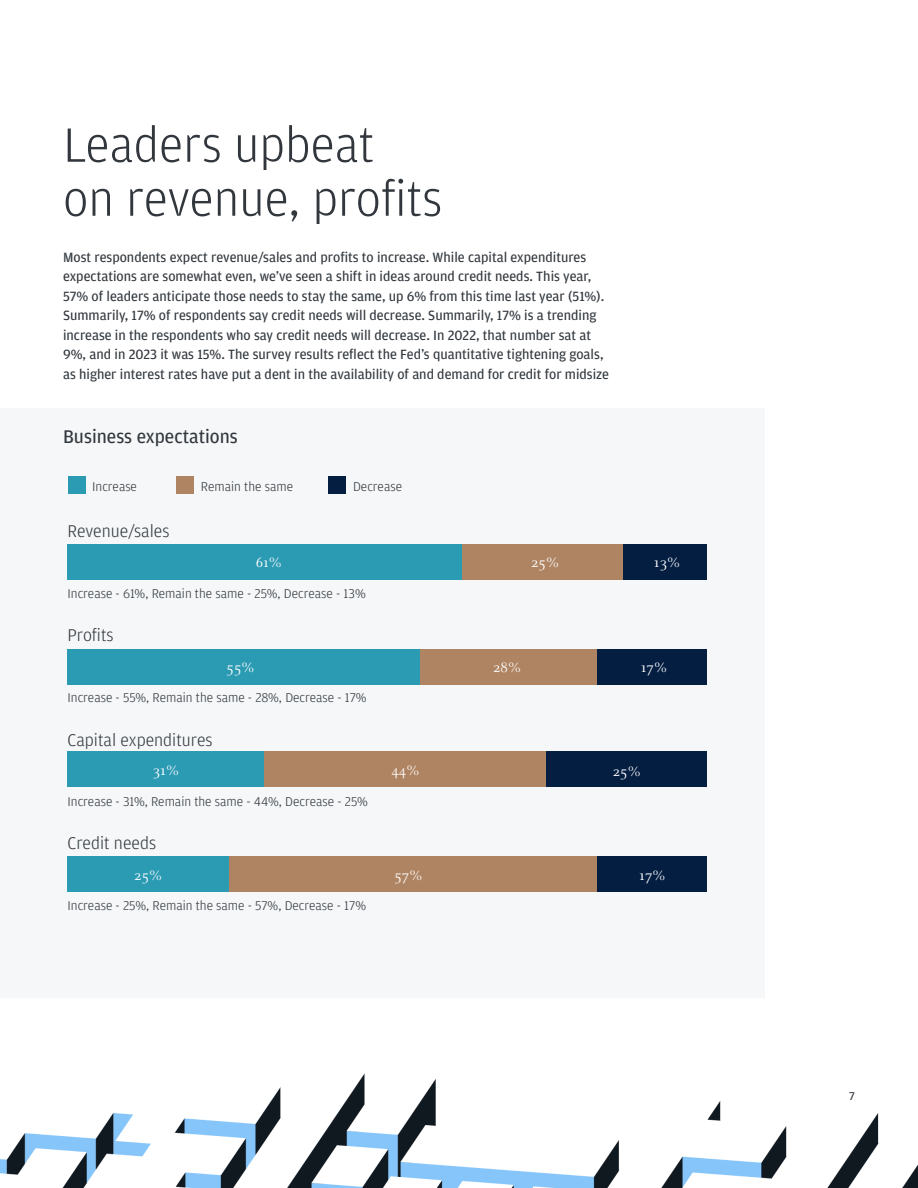
<style>
.page{position:relative;width:918px;height:1188px;background:#fff}
.page>*{position:absolute;margin:0;border:0;box-sizing:border-box;transform-origin:0 0}
.t1{font:300 51px/54px "Amplitude";color:#31373d}
.t2{font:19.5px "Amplitude";color:#31373d}
.t3{font:300 18px "Amplitude";color:#31373d}
.t4{font:15px "Celeste OT";color:#fff}
.t5{font:14.25px/19.5px "Amplitude";color:#31373d}
.t6{font:300 13.5px "Amplitude";color:#31373d}
.t7{font:12px "Amplitude";color:#31373d}
</style>
<div class="page">
<div style="left:0;top:408px;width:765px;height:589px;background:#f5f7f8"></div>
<div style="left:68px;top:476px;width:18px;height:18px;background:#2b9ab3"></div>
<div style="left:176px;top:476px;width:18px;height:18px;background:#af8462"></div>
<div style="left:328px;top:476px;width:18px;height:18px;background:#041e42"></div>
<div style="left:68px;top:544px;width:394px;height:35px;background:#2b9ab3"></div>
<div style="left:462px;top:544px;width:161px;height:35px;background:#af8462"></div>
<div style="left:623px;top:544px;width:83px;height:35px;background:#041e42"></div>
<div style="left:416px;top:649px;width:181px;height:35px;background:#af8462"></div>
<div style="left:68px;top:649px;width:352px;height:35px;background:#2b9ab3"></div>
<div style="left:597px;top:649px;width:109px;height:35px;background:#041e42"></div>
<div style="left:68px;top:752px;width:198px;height:35px;background:#2b9ab3"></div>
<div style="left:265px;top:752px;width:281px;height:35px;background:#af8462"></div>
<div style="left:546px;top:752px;width:161px;height:35px;background:#041e42"></div>
<div style="left:68px;top:857px;width:161px;height:35px;background:#2b9ab3"></div>
<div style="left:229px;top:857px;width:368px;height:35px;background:#af8462"></div>
<div style="left:597px;top:857px;width:109px;height:35px;background:#041e42"></div>
<img style="left:0;top:1073px;width:918px;height:115px">
<h2 class="t1" style="left:63px;top:118px;width:381px">Leaders upbeat<br>on revenue, profits</h2>
<p class="t5" style="left:63px;top:248px;width:548px">Most respondents expect revenue/sales and profits to increase. While capital expenditures expectations are somewhat even, we’ve seen a shift in ideas around credit needs. This year, 57% of leaders anticipate those needs to stay the same, up 6% from this time last year (51%).<br>Summarily, 17% of respondents say credit needs will decrease. Summarily, 17% is a trending increase in the respondents who say credit needs will decrease. In 2022, that number sat at 9%, and in 2023 it was 15%. The survey results reflect the Fed’s quantitative tightening goals, as higher interest rates have put a dent in the availability of and demand for credit for midsize</p>
<p class="t2" style="left:63px;top:426px;width:176px">Business expectations</p>
<p class="t6" style="left:92px;top:479px;width:46px">Increase</p>
<p class="t6" style="left:201px;top:479px;width:94px">Remain the same</p>
<p class="t6" style="left:353px;top:479px;width:50px">Decrease</p>
<p class="t3" style="left:68px;top:521px;width:104px">Revenue/sales</p>
<p class="t4" style="left:256px;top:554px;width:28px">61%</p>
<p class="t4" style="left:531px;top:554px;width:30px">25%</p>
<p class="t4" style="left:654px;top:554px;width:28px">13%</p>
<p class="t6" style="left:68px;top:586px;width:300px">Increase - 61%, Remain the same - 25%, Decrease - 13%</p>
<p class="t3" style="left:68px;top:625px;width:48px">Profits</p>
<p class="t4" style="left:227px;top:659px;width:30px">55%</p>
<p class="t4" style="left:493px;top:659px;width:30px">28%</p>
<p class="t4" style="left:641px;top:659px;width:28px">17%</p>
<p class="t6" style="left:68px;top:690px;width:301px">Increase - 55%, Remain the same - 28%, Decrease - 17%</p>
<p class="t3" style="left:68px;top:730px;width:147px">Capital expenditures</p>
<p class="t4" style="left:153px;top:762px;width:28px">31%</p>
<p class="t4" style="left:391px;top:762px;width:30px">44%</p>
<p class="t4" style="left:613px;top:763px;width:30px">25%</p>
<p class="t6" style="left:68px;top:794px;width:302px">Increase - 31%, Remain the same - 44%, Decrease - 25%</p>
<p class="t3" style="left:68px;top:833px;width:90px">Credit needs</p>
<p class="t4" style="left:134px;top:867px;width:30px">25%</p>
<p class="t4" style="left:394px;top:867px;width:30px">57%</p>
<p class="t4" style="left:639px;top:867px;width:28px">17%</p>
<p class="t6" style="left:68px;top:898px;width:300px">Increase - 25%, Remain the same - 57%, Decrease - 17%</p>
<p class="t7" style="left:849px;top:1089px;width:7px">7</p>
</div>
